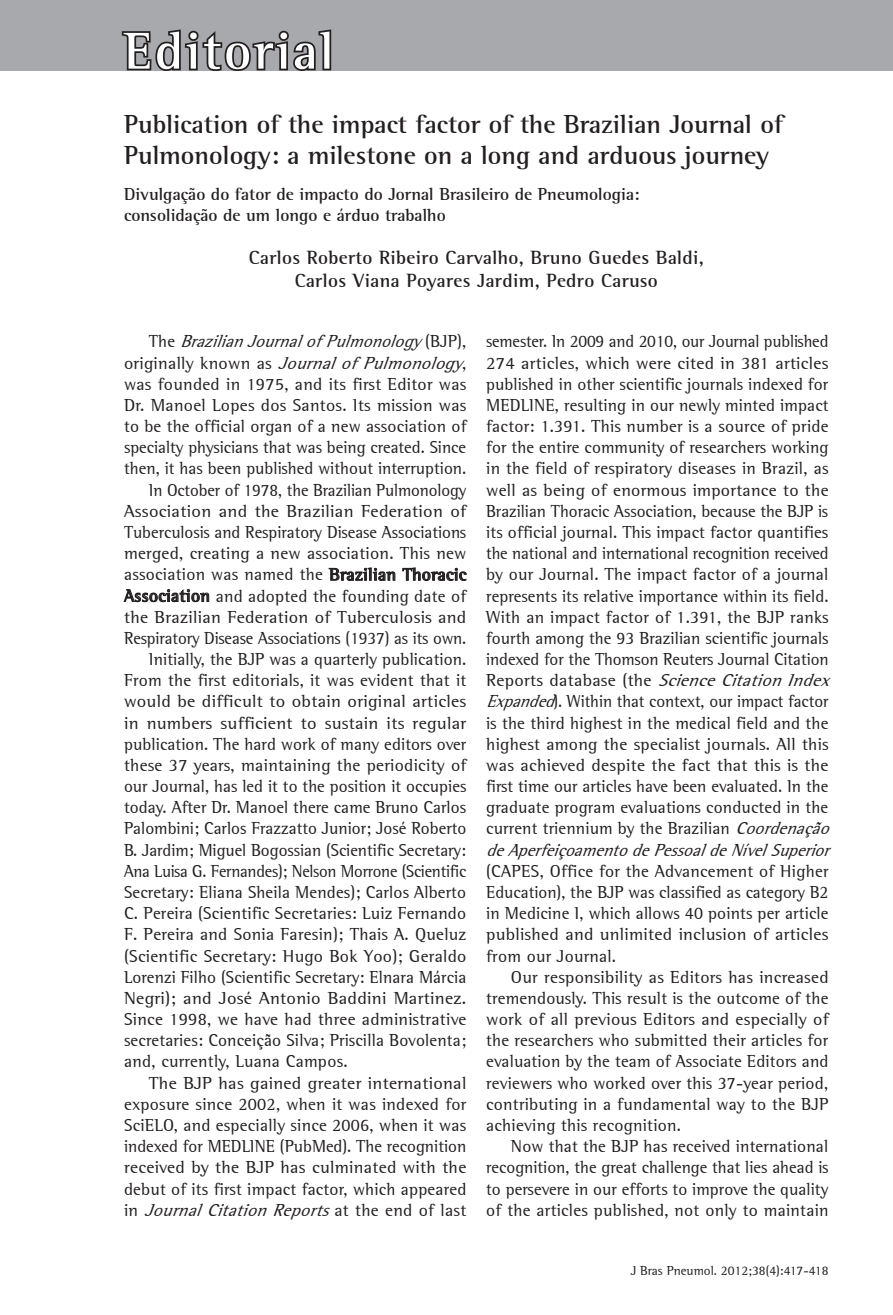
<style>
.page{position:relative;width:893px;height:1315px;background:#fff}
.page>*{position:absolute;margin:0;border:0;box-sizing:border-box;transform-origin:0 0}
.t1{font:700 52.5px "Libre Semi Serif S Si";letter-spacing:.05em;color:#fff}
.Título___1o_idioma{font:700 26.25px/31.5px "Libre Semi Serif S Si";color:#231f20}
.Autores{font:700 19.25px/23.1px "Libre Semi Serif S Si";letter-spacing:.015em;color:#231f20;text-align:center}
.Corpo{font:17.5px/21.2px "Libre Semi Serif S Si";letter-spacing:.01em;color:#231f20;text-align:justify}
.Corpo-2{font:17.5px/21.2px "Libre Semi Serif S Si";letter-spacing:.01em;color:#231f20;scale:.96 1}
.Corpo-3{font:17.5px/21.2px "Libre Semi Serif S Si";letter-spacing:.01em;color:#231f20;text-align:justify;scale:1.04 1}
.Título___2o_idioma{font:700 17.5px/21px "Libre Semi Serif S Si";color:#231f20}
.rodapé{font:13.12px "Libre Semi Serif S Si";color:#231f20}
.s1{font-style:italic}
.s2{font-weight:700}
</style>
<div class="page">
<div style="left:0;top:0;width:893px;height:70px;background:#a8a9ad"></div>
<svg style="left:329px;top:568px;width:66px;height:12px"></svg>
<svg style="left:403px;top:568px;width:63px;height:12px"></svg>
<svg style="left:124px;top:589px;width:85px;height:13px"></svg>
<svg style="left:120px;top:29px;width:213px;height:42px"></svg>
<h1 class="t1" style="left:124px;top:19px;width:211px">Editorial</h1>
<p class="Título___1o_idioma" style="left:124px;top:108px;width:661px">Publication of the impact factor of the Brazilian Journal of<br>Pulmonology: a milestone on a long and arduous journey</p>
<p class="Título___2o_idioma" style="left:124px;top:184px;width:517px">Divulgação do fator de impacto do Jornal Brasileiro de Pneumologia: consolidação de um longo e árduo trabalho</p>
<p class="Autores" style="left:249px;top:246px;width:457px">Carlos Roberto Ribeiro Carvalho, Bruno Guedes Baldi,<br>Carlos Viana Poyares Jardim, Pedro Caruso</p>
<p class="Corpo" style="left:124px;top:331px;width:344px;text-indent:25px">T h e <span class="s1">BrazilianJournalofPulmonology</span> ( B J P ) , o r i g i n a l l y k n o w n a s <span class="s1">JournalofPulmonology</span>, was founded in 1975, and its first Editor was Dr. Manoel Lopes dos Santos. Its mission was to be the official organ of a new association of specialty physicians that was being created. Since then, it has been published without interruption.</p>
<p class="Corpo" style="left:124px;top:479px;width:344px;text-indent:25px">In October of 1978, the Brazilian Pulmonology Association and the Brazilian Federation of Tuberculosis and Respiratory Disease Associations merged, creating a new association. This new association was named the <span class="s2">Brazilian Thoracic Association</span> and adopted the founding date of the Brazilian Federation of Tuberculosis and Respiratory Disease Associations (1937) as its own.</p>
<p class="Corpo" style="left:124px;top:648px;width:344px;text-indent:25px">Initially, the BJP was a quarterly publication.<br>From the first editorials, it was evident that it would be difficult to obtain original articles in numbers sufficient to sustain its regular publication. The hard work of many editors over these 37 years, maintaining the periodicity of our Journal, has led it to the position it occupies today. After Dr. Manoel there came Bruno Carlos Palombini; Carlos Frazzatto Junior; José Roberto B. Jardim; Miguel Bogossian (Scientific Secretary:<br>Ana Luisa G. Fernandes); Nelson Morrone (Scientific Secretary: Eliana Sheila Mendes); Carlos Alberto C. Pereira (Scientific Secretaries: Luiz Fernando F. Pereira and Sonia Faresin); Thais A. Queluz (Scientific Secretary: Hugo Bok Yoo); Geraldo Lorenzi Filho (Scientific Secretary: Elnara Márcia Negri); and José Antonio Baddini Martinez.<br>Since 1998, we have had three administrative secretaries: Conceição Silva; Priscilla Bovolenta; and, currently, Luana Campos.</p>
<p class="Corpo-3" style="left:124px;top:1072px;width:331px;text-indent:25px">The BJP has gained greater international exposure since 2002, when it was indexed for SciELO, and especially since 2006, when it was indexed for MEDLINE (PubMed). The recognition received by the BJP has culminated with the debut of its first impact factor, which appeared i n <span class="s1">JournalCitationReports</span>a t t h e e n d o f l a s t</p>
<p class="Corpo-2" style="left:486px;top:331px;width:366px">semester. In 2009 and 2010, our Journal published 274 articles, which were cited in 381 articles published in other scientific journals indexed for MEDLINE, resulting in our newly minted impact factor: 1.391. This number is a source of pride for the entire community of researchers working in the field of respiratory diseases in Brazil, as well as being of enormous importance to the Brazilian Thoracic Association, because the BJP is its official journal. This impact factor quantifies the national and international recognition received by our Journal. The impact factor of a journal represents its relative importance within its field.<br>With an impact factor of 1.391, the BJP ranks fourth among the 93 Brazilian scientific journals indexed for the Thomson Reuters Journal Citation R e p o r t s d a t a b a s e ( t h e <span class="s1">ScienceCitationIndex Expanded</span>). Within that context, our impact factor is the third highest in the medical field and the highest among the specialist journals. All this was achieved despite the fact that this is the first time our articles have been evaluated. In the graduate program evaluations conducted in the current triennium by the Brazilian <span class="s1">Coordenação deAperfeiçoamentodePessoaldeNívelSuperior </span>(CAPES, Office for the Advancement of Higher Education), the BJP was classified as category B2 in Medicine I, which allows 40 points per article published and unlimited inclusion of articles from our Journal.</p>
<p class="Corpo" style="left:486px;top:966px;width:344px;text-indent:25px">Our responsibility as Editors has increased tremendously. This result is the outcome of the work of all previous Editors and especially of the researchers who submitted their articles for evaluation by the team of Associate Editors and reviewers who worked over this 37-year period, contributing in a fundamental way to the BJP achieving this recognition.</p>
<p class="Corpo" style="left:486px;top:1135px;width:344px;text-indent:25px">Now that the BJP has received international recognition, the great challenge that lies ahead is to persevere in our efforts to improve the quality of the articles published, not only to maintain</p>
<p class="rodapé" style="left:631px;top:1263px;width:199px">J Bras Pneumol. 2012;38(4):417-418</p>
</div>
